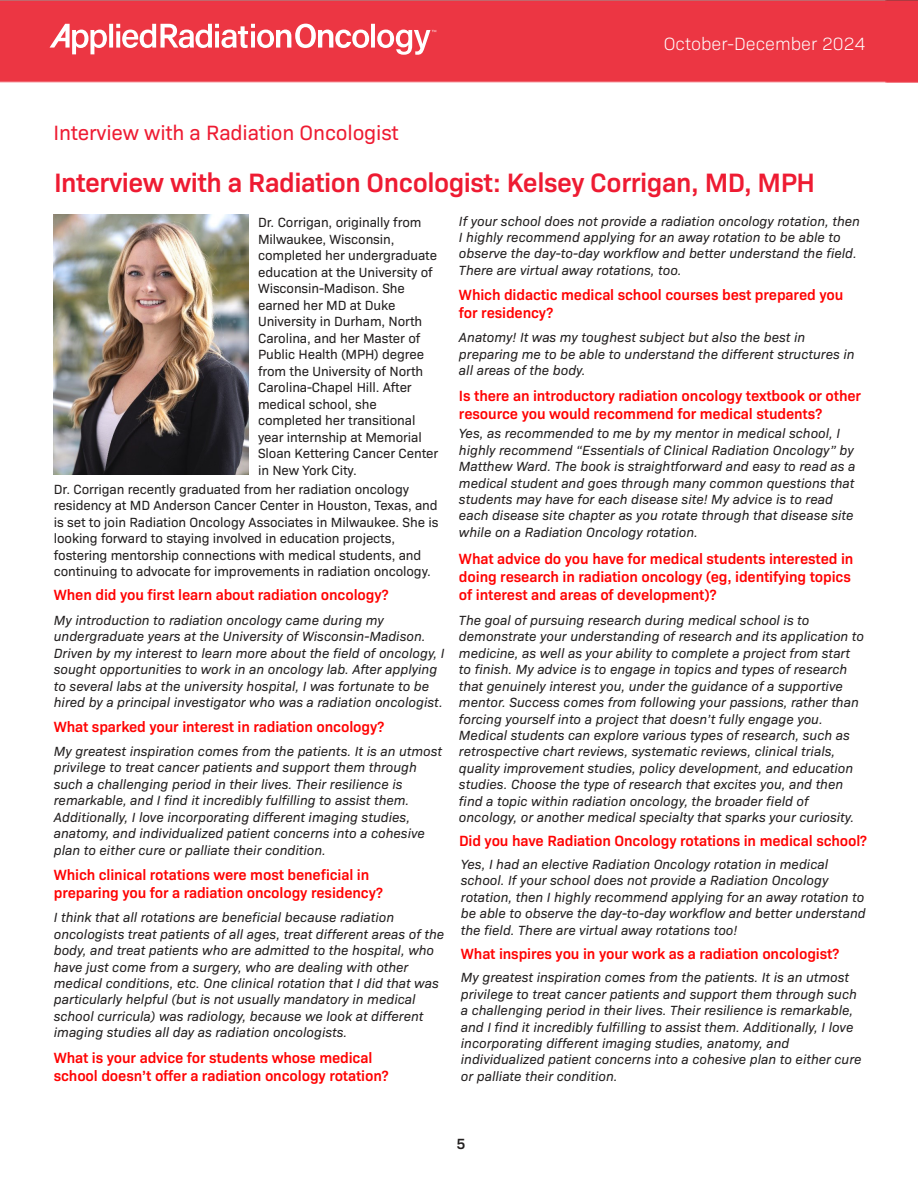
<style>
.page{position:relative;width:918px;height:1188px;background:#fff}
.page>*{position:absolute;margin:0;border:0;box-sizing:border-box;transform-origin:0 0}
.t1{font:600 27px "Bio Sans";letter-spacing:-.02em;color:#ee1b32}
.t2{font:21px "Bio Sans";letter-spacing:-.01em;color:#ee1b32}
.t3{font:300 18px "Bio Sans";color:#fff}
.t4{font:600 15px/18px "Bio Sans";letter-spacing:-.01em;color:#ff0202}
.t5{font:600 15px "Bio Sans";color:#221f1f}
.t6{font:italic 13.5px/16.5px "Bio Sans";color:#221f1f}
.t7{font:13.5px/16.5px "Bio Sans";letter-spacing:-.01em;color:#221f1f}
</style>
<div class="page">
<div style="left:0;top:0;width:886px;height:82px;background:#ec3643"></div>
<div style="left:886px;top:0;width:32px;height:83px;background:#ec3643"></div>
<svg style="left:50px;top:24px;width:386px;height:31px"></svg>
<img style="left:54px;top:214px;width:194px;height:261px">
<h2 class="t2" style="left:54px;top:117px;width:347px">Interview with a Radiation Oncologist</h2>
<h3 class="t3" style="left:664px;top:31px;width:203px">October-December 2024</h3>
<h1 class="t1" style="left:54px;top:162px;width:763px">Interview with a Radiation Oncologist: Kelsey Corrigan, MD, MPH</h1>
<p class="t7" style="left:258px;top:213px;width:182px">Dr. Corrigan, originally from<br>Milwaukee, Wisconsin, completed her undergraduate education at the University of<br>Wisconsin-Madison. She earned her MD at Duke<br>University in Durham, North<br>Carolina, and her Master of<br>Public Health (MPH) degree from the University of North<br>Carolina-Chapel Hill. After medical school, she completed her transitional year internship at Memorial<br>Sloan Kettering Cancer Center in New York City.</p>
<p class="t7" style="left:54px;top:480px;width:386px">Dr. Corrigan recently graduated from her radiation oncology residency at MD Anderson Cancer Center in Houston, Texas, and is set to join Radiation Oncology Associates in Milwaukee. She is looking forward to staying involved in education projects, fostering mentorship connections with medical students, and continuing to advocate for improvements in radiation oncology.</p>
<p class="t4" style="left:54px;top:585px;width:336px">When did you first learn about radiation oncology?</p>
<p class="t6" style="left:54px;top:611px;width:392px">My introduction to radiation oncology came during my undergraduate years at the University of Wisconsin-Madison.<br>Driven by my interest to learn more about the field of oncology, I sought opportunities to work in an oncology lab. After applying to several labs at the university hospital, I was fortunate to be hired by a principal investigator who was a radiation oncologist.</p>
<p class="t6" style="left:54px;top:742px;width:390px">My greatest inspiration comes from the patients. It is an utmost privilege to treat cancer patients and support them through such a challenging period in their lives. Their resilience is remarkable, and I find it incredibly fulfilling to assist them.<br>Additionally, I love incorporating different imaging studies, anatomy, and individualized patient concerns into a cohesive plan to either cure or palliate their condition.</p>
<p class="t6" style="left:459px;top:212px;width:402px">If your school does not provide a radiation oncology rotation, then I highly recommend applying for an away rotation to be able to observe the day-to-day workflow and better understand the field.<br>There are virtual away rotations, too.</p>
<p class="t4" style="left:459px;top:285px;width:386px">Which didactic medical school courses best prepared you for residency?</p>
<p class="t6" style="left:459px;top:328px;width:397px">Anatomy! It was my toughest subject but also the best in preparing me to be able to understand the different structures in all areas of the body.</p>
<p class="t4" style="left:459px;top:385px;width:404px">Is there an introductory radiation oncology textbook or other resource you would recommend for medical students?</p>
<p class="t6" style="left:459px;top:424px;width:398px">Yes, as recommended to me by my mentor in medical school, I highly recommend “Essentials of Clinical Radiation Oncology” by Matthew Ward. The book is straightforward and easy to read as a medical student and goes through many common questions that students may have for each disease site! My advice is to read each disease site chapter as you rotate through that disease site while on a Radiation Oncology rotation.</p>
<p class="t4" style="left:459px;top:549px;width:396px">What advice do you have for medical students interested in doing research in radiation oncology (eg, identifying topics of interest and areas of development)?</p>
<p class="t6" style="left:459px;top:611px;width:407px">The goal of pursuing research during medical school is to demonstrate your understanding of research and its application to medicine, as well as your ability to complete a project from start to finish. My advice is to engage in topics and types of research that genuinely interest you, under the guidance of a supportive mentor. Success comes from following your passions, rather than forcing yourself into a project that doesn’t fully engage you.<br>Medical students can explore various types of research, such as retrospective chart reviews, systematic reviews, clinical trials, quality improvement studies, policy development, and education studies. Choose the type of research that excites you, and then find a topic within radiation oncology, the broader field of oncology, or another medical specialty that sparks your curiosity.</p>
<p class="t4" style="left:54px;top:717px;width:332px">What sparked your interest in radiation oncology?</p>
<p class="t4" style="left:459px;top:831px;width:410px">Did you have Radiation Oncology rotations in medical school?</p>
<p class="t4" style="left:54px;top:864px;width:331px">Which clinical rotations were most beneficial in preparing you for a radiation oncology residency?</p>
<p class="t6" style="left:54px;top:908px;width:392px">I think that all rotations are beneficial because radiation oncologists treat patients of all ages, treat different areas of the body, and treat patients who are admitted to the hospital, who have just come from a surgery, who are dealing with other medical conditions, etc. One clinical rotation that I did that was particularly helpful (but is not usually mandatory in medical school curricula) was radiology, because we look at different imaging studies all day as radiation oncologists.</p>
<p class="t4" style="left:54px;top:1047px;width:336px">What is your advice for students whose medical school doesn’t offer a radiation oncology rotation?</p>
<p class="t6" style="left:461px;top:855px;width:406px">Yes, I had an elective Radiation Oncology rotation in medical school. If your school does not provide a Radiation Oncology rotation, then I highly recommend applying for an away rotation to be able to observe the day-to-day workflow and better understand the field. There are virtual away rotations too!</p>
<p class="t4" style="left:461px;top:943px;width:380px">What inspires you in your work as a radiation oncologist?</p>
<p class="t6" style="left:461px;top:968px;width:402px">My greatest inspiration comes from the patients. It is an utmost privilege to treat cancer patients and support them through such a challenging period in their lives. Their resilience is remarkable, and I find it incredibly fulfilling to assist them. Additionally, I love incorporating different imaging studies, anatomy, and individualized patient concerns into a cohesive plan to either cure or palliate their condition.</p>
<p class="t5" style="left:456px;top:1132px;width:10px">5</p>
</div>
